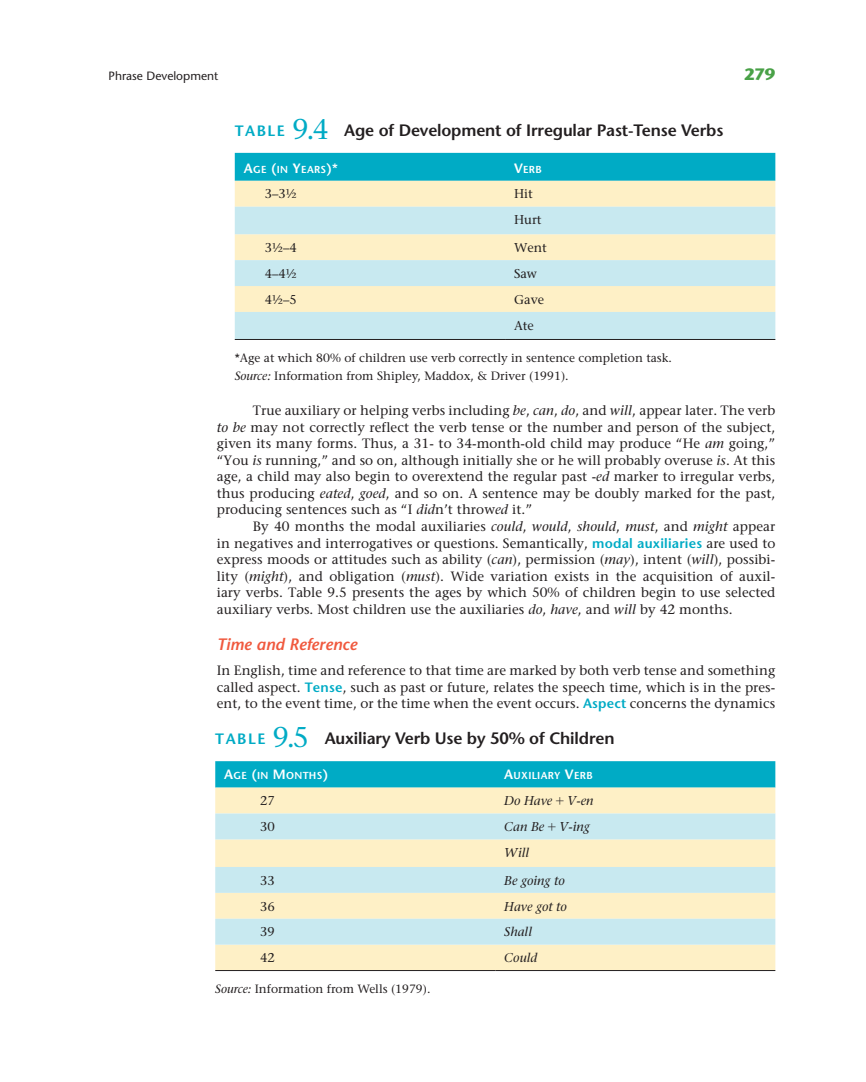
<style>
.page{position:relative;width:866px;height:1082px;background:#fff}
.page>*{position:absolute;margin:0;border:0;box-sizing:border-box;transform-origin:0 0}
.t1{font:600 16.5px "Stone Sans Std";letter-spacing:-.01em;color:#231f20}
.t2{font:italic 600 16.5px "Stone Sans Std";color:#f0593e}
.t3{font:700 16.5px "Stone Sans Std";color:#49a147}
.t4{font:500 13.5px/16.5px "Stone Serif Std";letter-spacing:.005em;color:#231f20;text-align:justify}
.t5{font:italic 500 12.75px/25.8px "Stone Serif Std";color:#231f20}
.t6{font:500 12.75px/25.8px "Stone Serif Std";color:#231f20}
.t7{font:500 12px/18.6px "Stone Serif Std";color:#231f20}
.t8{font:500 12px "Stone Sans Std";color:#231f20}
.t9{font:600 10.2px "Stone Sans Std";letter-spacing:.025em;color:#fff}
.s1{font-size:15px;color:#00abc5}
.s2{font-family:"Stone Serif Std";font-weight:500;font-size:28.5px;color:#00abc5}
.s3{font-size:13.5px}
.s4{font-style:italic}
.s5{font-family:"Stone Sans Std";font-weight:600;color:#00abc5}
.s6{font-family:"Pearson MATHPRO02";font-weight:400;font-style:normal}
</style>
<div class="page">
<div style="left:235px;top:153px;width:540px;height:28px;background:#00abc5"></div>
<div style="left:235px;top:181px;width:540px;height:26px;background:#fef0c6"></div>
<svg style="left:235px;top:207px;width:540px;height:132px;background:#ddebdf"></svg>
<hr style="left:235px;top:339px;width:270px;height:1px;background:#231f20">
<hr style="left:505px;top:339px;width:270px;height:1px;background:#231f20">
<div style="left:215px;top:761px;width:560px;height:26px;background:#00abc5"></div>
<div style="left:215px;top:787px;width:560px;height:182px;background:#fef0c6"></div>
<svg style="left:215px;top:813px;width:560px;height:131px;background:#deebdf"></svg>
<hr style="left:215px;top:969px;width:280px;height:1px;background:#231f20">
<hr style="left:495px;top:969px;width:280px;height:1px;background:#231f20">
<p class="t8" style="left:109px;top:68px;width:111px">Phrase Development</p>
<p class="t3" style="left:743px;top:64px;width:33px">279</p>
<p class="t1" style="left:235px;top:120px;width:490px"><span class="s1">TABLE</span> <span class="s2">9.4</span> Age of Development of Irregular Past-Tense Verbs</p>
<p class="t9" style="left:244px;top:163px;width:96px"><span class="s3">A</span>GE <span class="s3">(</span>IN <span class="s3">Y</span>EARS<span class="s3">)*</span></p>
<p class="t9" style="left:514px;top:163px;width:29px"><span class="s3">V</span>ERB</p>
<p class="t6" style="left:265px;top:181px;width:33px">3–3½</p>
<p class="t6" style="left:514px;top:181px;width:29px">Hit<br>Hurt</p>
<p class="t6" style="left:265px;top:234px;width:33px">3½–4</p>
<p class="t6" style="left:514px;top:234px;width:34px">Went</p>
<p class="t6" style="left:265px;top:260px;width:33px">4–4½</p>
<p class="t6" style="left:514px;top:260px;width:25px">Saw</p>
<p class="t6" style="left:265px;top:286px;width:33px">4½–5</p>
<p class="t6" style="left:514px;top:286px;width:32px">Gave<br>Ate</p>
<p class="t7" style="left:235px;top:348px;width:438px">*Age at which 80% of children use verb correctly in sentence completion task.<br><span class="s4">Source:</span> Information from Shipley, Maddox, &amp; Driver (1991).</p>
<p class="t4" style="left:253px;top:402px;width:524px">True auxiliary or helping verbs including <span class="s4">be</span>, <span class="s4">can</span>, <span class="s4">do</span>, and <span class="s4">will</span>, appear later. The verb</p>
<p class="t4" style="left:217px;top:419px;width:559px"><span class="s4">to be</span> may not correctly reflect the verb tense or the number and person of the subject,</p>
<p class="t4" style="left:217px;top:435px;width:559px">given its many forms. Thus, a 31- to 34-month-old child may produce “He <span class="s4">am</span> going,”</p>
<p class="t4" style="left:217px;top:452px;width:560px">“You <span class="s4">is</span> running,” and so on, although initially she or he will probably overuse <span class="s4">is</span>. At this</p>
<p class="t4" style="left:217px;top:468px;width:560px">age, a child may also begin to overextend the regular past -<span class="s4">ed</span> marker to irregular verbs,</p>
<p class="t4" style="left:217px;top:485px;width:559px">thus producing <span class="s4">eated</span>, <span class="s4">goed</span>, and so on. A sentence may be doubly marked for the past,</p>
<p class="t4" style="left:217px;top:501px;width:317px">producing sentences such as “I <span class="s4">did</span>n’t throw<span class="s4">ed</span> it.”</p>
<p class="t4" style="left:253px;top:518px;width:523px">By 40 months the modal auxiliaries <span class="s4">could</span>, <span class="s4">would</span>, <span class="s4">should</span>, <span class="s4">must</span>, and <span class="s4">might</span> appear</p>
<p class="t4" style="left:217px;top:534px;width:560px">in negatives and interrogatives or questions. Semantically, <span class="s5">modal auxiliaries</span> are used to</p>
<p class="t4" style="left:217px;top:551px;width:558px">express moods or attitudes such as ability (<span class="s4">can</span>), permission (<span class="s4">may</span>), intent (<span class="s4">will</span>), possibi-</p>
<p class="t4" style="left:217px;top:567px;width:560px">lity (<span class="s4">might</span>), and obligation (<span class="s4">must</span>). Wide variation exists in the acquisition of auxil-</p>
<p class="t4" style="left:217px;top:584px;width:560px">iary verbs. Table 9.5 presents the ages by which 50% of children begin to use selected</p>
<p class="t4" style="left:217px;top:600px;width:517px">auxiliary verbs. Most children use the auxiliaries <span class="s4">do</span>, <span class="s4">have</span>, and <span class="s4">will</span> by 42 months.</p>
<p class="t2" style="left:217px;top:633px;width:142px">Time and Reference</p>
<p class="t4" style="left:217px;top:662px;width:560px">In English, time and reference to that time are marked by both verb tense and something called aspect. <span class="s5">Tense</span>, such as past or future, relates the speech time, which is in the pres&shy;ent, to the event time, or the time when the event occurs. <span class="s5">Aspect</span> concerns the dynamics</p>
<p class="t1" style="left:215px;top:728px;width:400px"><span class="s1">TABLE</span> <span class="s2">9.5</span> Auxiliary Verb Use by 50% of Children</p>
<p class="t9" style="left:224px;top:769px;width:105px"><span class="s3">A</span>GE <span class="s3">(</span>IN <span class="s3">M</span>ONTHS<span class="s3">)</span></p>
<p class="t9" style="left:504px;top:769px;width:90px"><span class="s3">A</span>UXILIARY <span class="s3">V</span>ERB</p>
<p class="t6" style="left:260px;top:787px;width:16px">27</p>
<p class="t5" style="left:504px;top:787px;width:91px">Do Have <span class="s6">+</span> V-en</p>
<p class="t6" style="left:260px;top:813px;width:16px">30</p>
<p class="t5" style="left:504px;top:813px;width:87px">Can Be <span class="s6">+</span> V-ing<br>Will</p>
<p class="t6" style="left:260px;top:867px;width:16px">33</p>
<p class="t5" style="left:504px;top:867px;width:62px">Be going to</p>
<p class="t6" style="left:260px;top:892px;width:16px">36</p>
<p class="t5" style="left:504px;top:893px;width:64px">Have got to</p>
<p class="t6" style="left:260px;top:918px;width:16px">39</p>
<p class="t5" style="left:504px;top:918px;width:29px">Shall</p>
<p class="t6" style="left:260px;top:944px;width:16px">42</p>
<p class="t5" style="left:504px;top:944px;width:35px">Could</p>
<p class="t7" style="left:215px;top:979px;width:217px"><span class="s4">Source:</span> Information from Wells (1979).</p>
</div>
